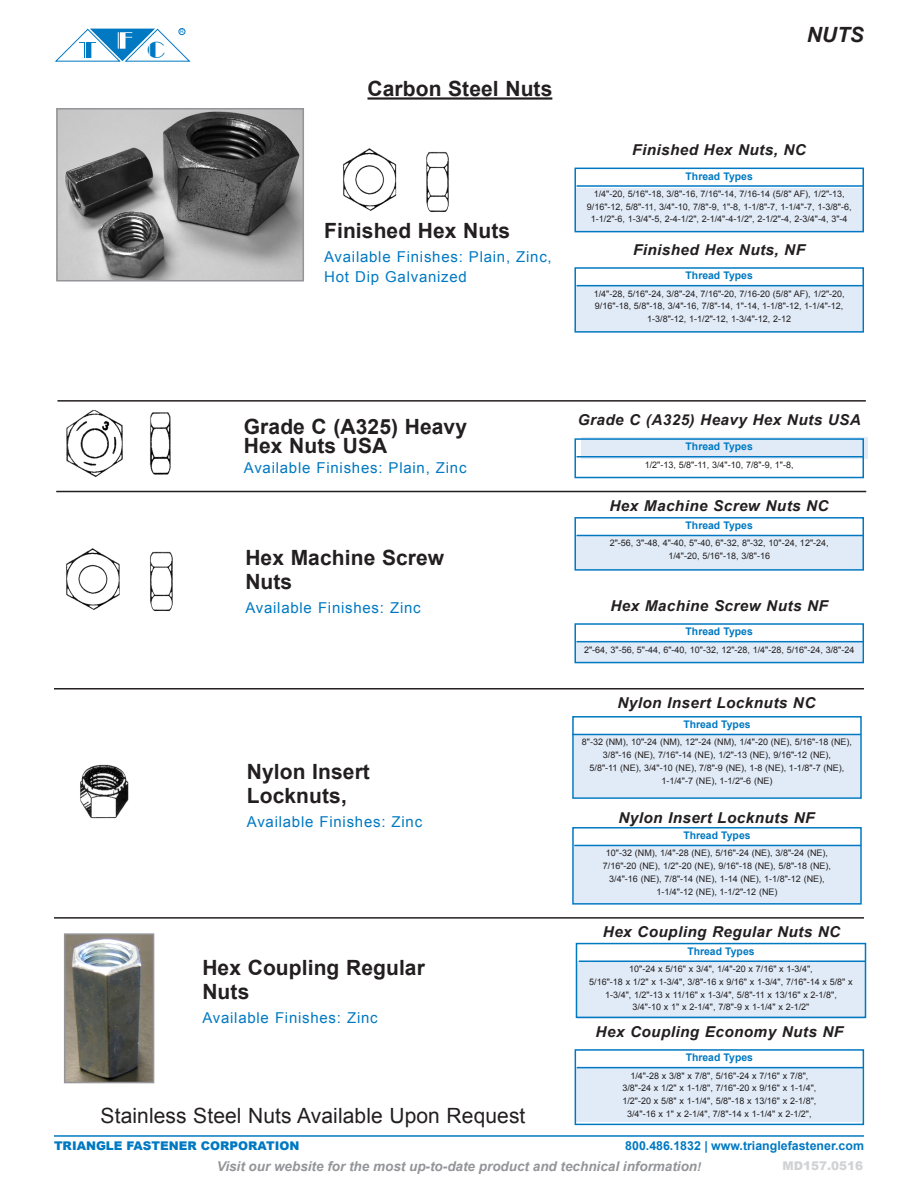
<style>
.page{position:relative;width:918px;height:1188px;background:#fff}
.page>*{position:absolute;margin:0;border:0;box-sizing:border-box;transform-origin:0 0}
.t1{font:22.8px "Broadway Engraved BT";color:#0079c2}
.TriangleTitles{font:700 21px/24px "Arial";letter-spacing:.005em;color:#231f20}
.TriangleTitles-2{font:21px "Arial";letter-spacing:.005em;color:#231f20}
.t2{font:italic 700 21px "Arial";color:#231f20}
.Chart_Titles{font:italic 700 15px "Arial";letter-spacing:.025em;color:#231f20}
.TriangleTitles-3{font:15px/19.5px "Arial";letter-spacing:.05em;color:#0079c2}
.t3{font:italic 700 13.5px "Arial";color:#939598}
.t4{font:700 12.3px "Arial";color:#0079c2}
.t5{font:900 12px "Arial";color:#0079c2}
.t6{font:900 12px "Arial";color:#d1d2d4}
.BlueChartTabs{font:700 10.5px "Arial";color:#0079c2}
.ChartsTabs{font:9px/12.8px "Arial";color:#231f20;text-align:center}
.t7{font:5.1px "Arial";color:#0079c2}
.s1{font-size:12px}
</style>
<div class="page">
<svg style="left:55px;top:28px;width:136px;height:34px"></svg>
<div style="left:179px;top:28px;width:6px;height:7px;border:1px solid #0079c2;border-radius:50%"></div>
<hr style="left:54px;top:1135px;width:810px;height:2px;background:#0079c2">
<div style="left:581px;top:438px;width:286px;height:21px;background:#e1ebf7"></div>
<div style="left:576px;top:286px;width:286px;height:46px;background:#e1ebf7"></div>
<div style="left:575px;top:188px;width:288px;height:43px;background:#e1ebf7"></div>
<div style="left:574px;top:168px;width:290px;height:64px;border:2px solid #0079c2"></div>
<hr style="left:577px;top:185px;width:286px;height:2px;background:#0079c2">
<div style="left:574px;top:267px;width:290px;height:66px;border:2px solid #0079c2"></div>
<hr style="left:577px;top:285px;width:286px;height:1px;background:#0079c2">
<img style="left:343px;top:148px;width:106px;height:65px">
<img style="left:66px;top:410px;width:105px;height:68px">
<div style="left:574px;top:438px;width:290px;height:40px;border:2px solid #0079c2"></div>
<hr style="left:577px;top:456px;width:286px;height:1px;background:#0079c2">
<img style="left:59px;top:111px;width:242px;height:168px">
<div style="left:56px;top:108px;width:248px;height:174px;border:2px solid #939598"></div>
<div style="left:576px;top:536px;width:287px;height:33px;background:#e1ebf7"></div>
<div style="left:576px;top:642px;width:286px;height:20px;background:#e1ebf7"></div>
<div style="left:574px;top:517px;width:290px;height:54px;border:2px solid #0079c2"></div>
<hr style="left:577px;top:535px;width:286px;height:1px;background:#0079c2">
<img style="left:66px;top:548px;width:107px;height:63px">
<div style="left:574px;top:623px;width:290px;height:40px;border:2px solid #0079c2"></div>
<hr style="left:577px;top:641px;width:286px;height:1px;background:#0079c2">
<hr style="left:367px;top:97px;width:185px;height:3px;background:#231f20">
<div style="left:574px;top:735px;width:286px;height:61px;background:#e1ebf7"></div>
<div style="left:574px;top:845px;width:286px;height:58px;background:#e1ebf7"></div>
<div style="left:572px;top:716px;width:290px;height:83px;border:2px solid #0079c2"></div>
<hr style="left:572px;top:734px;width:289px;height:1px;background:#0079c2">
<img style="left:80px;top:764px;width:49px;height:55px">
<div style="left:572px;top:827px;width:290px;height:78px;border:2px solid #0079c2"></div>
<hr style="left:574px;top:845px;width:287px;height:1px;background:#0079c2">
<div style="left:577px;top:961px;width:288px;height:57px;background:#e1ebf7"></div>
<div style="left:576px;top:1069px;width:286px;height:53px;background:#e1ebf7"></div>
<div style="left:576px;top:943px;width:290px;height:75px;border:2px solid #0079c2"></div>
<hr style="left:579px;top:961px;width:287px;height:1px;background:#0079c2">
<img style="left:67px;top:936px;width:84px;height:144px">
<div style="left:64px;top:933px;width:90px;height:150px;border:2px solid #939598"></div>
<div style="left:575px;top:1049px;width:289px;height:76px;border:2px solid #0079c2"></div>
<hr style="left:577px;top:1067px;width:287px;height:1px;background:#0079c2">
<hr style="left:54px;top:917px;width:810px;height:2px;background:#231f20">
<hr style="left:54px;top:688px;width:810px;height:2px;background:#231f20">
<hr style="left:56px;top:491px;width:810px;height:1px;background:#231f20">
<hr style="left:57px;top:400px;width:809px;height:2px;background:#231f20">
<h1 class="t1" style="left:147px;top:36px;width:19px">C</h1>
<p class="t7" style="left:180px;top:28px;width:5px">R</p>
<p class="TriangleTitles" style="left:367px;top:78px;width:186px">Carbon Steel Nuts</p>
<p class="TriangleTitles" style="left:324px;top:219px;width:188px">Finished Hex Nuts</p>
<p class="TriangleTitles-3" style="left:324px;top:247px;width:229px">Available Finishes: Plain, Zinc,<br>Hot Dip Galvanized</p>
<p class="t2" style="left:807px;top:21px;width:59px">NUTS</p>
<p class="Chart_Titles" style="left:632px;top:140px;width:175px">Finished Hex Nuts, NC</p>
<p class="BlueChartTabs" style="left:686px;top:169px;width:69px">Thread Types</p>
<p class="ChartsTabs" style="left:587px;top:188px;width:266px">1/4"-20, 5/16"-18, 3/8"-16, 7/16"-14, 7/16-14 (5/8" AF), 1/2"-13,<br>9/16"-12, 5/8"-11, 3/4"-10, 7/8"-9, 1"-8, 1-1/8"-7, 1-1/4"-7, 1-3/8"-6,<br>1-1/2"-6, 1-3/4"-5, 2-4-1/2", 2-1/4"-4-1/2", 2-1/2"-4, 2-3/4"-4, 3"-4</p>
<p class="Chart_Titles" style="left:633px;top:240px;width:174px">Finished Hex Nuts, NF</p>
<p class="BlueChartTabs" style="left:686px;top:269px;width:69px">Thread Types</p>
<p class="ChartsTabs" style="left:594px;top:287px;width:253px">1/4"-28, 5/16"-24, 3/8"-24, 7/16"-20, 7/16-20 (5/8" AF), 1/2"-20,<br>9/16"-18, 5/8"-18, 3/4"-16, 7/8"-14, 1"-14, 1-1/8"-12, 1-1/4"-12,<br>1-3/8"-12, 1-1/2"-12, 1-3/4"-12, 2-12</p>
<p class="TriangleTitles" style="left:244px;top:417px;width:225px;line-height:19.5px">Grade C (A325) Heavy<br>Hex Nuts USA</p>
<p class="TriangleTitles-3" style="left:244px;top:458px;width:224px">Available Finishes: Plain, Zinc</p>
<p class="TriangleTitles" style="left:245px;top:547px;width:200px">Hex Machine Screw<br>Nuts</p>
<p class="TriangleTitles-3" style="left:245px;top:598px;width:177px">Available Finishes: Zinc</p>
<p class="TriangleTitles" style="left:247px;top:761px;width:125px">Nylon Insert</p>
<p class="Chart_Titles" style="left:578px;top:410px;width:284px">Grade C (A325) Heavy Hex Nuts USA</p>
<p class="BlueChartTabs" style="left:686px;top:440px;width:69px">Thread Types</p>
<p class="ChartsTabs" style="left:645px;top:458px;width:150px">1/2"-13, 5/8"-11, 3/4"-10, 7/8"-9, 1"-8,</p>
<p class="Chart_Titles" style="left:609px;top:495px;width:221px">Hex Machine Screw Nuts NC</p>
<p class="BlueChartTabs" style="left:686px;top:519px;width:69px">Thread Types</p>
<p class="ChartsTabs" style="left:610px;top:537px;width:220px">2"-56, 3"-48, 4"-40, 5"-40, 6"-32, 8"-32, 10"-24, 12"-24,<br>1/4"-20, 5/16"-18, 3/8"-16</p>
<p class="Chart_Titles" style="left:610px;top:596px;width:219px">Hex Machine Screw Nuts NF</p>
<p class="BlueChartTabs" style="left:686px;top:625px;width:69px">Thread Types</p>
<p class="ChartsTabs" style="left:584px;top:643px;width:272px">2"-64, 3"-56, 5"-44, 6"-40, 10"-32, 12"-28, 1/4"-28, 5/16"-24, 3/8"-24</p>
<p class="Chart_Titles" style="left:618px;top:693px;width:199px">Nylon Insert Locknuts NC</p>
<p class="BlueChartTabs" style="left:683px;top:717px;width:69px">Thread Types</p>
<p class="ChartsTabs" style="left:582px;top:736px;width:272px">8"-32 (NM), 10"-24 (NM), 12"-24 (NM), 1/4"-20 (NE), 5/16"-18 (NE),<br>3/8"-16 (NE), 7/16"-14 (NE), 1/2"-13 (NE), 9/16"-12 (NE),<br>5/8"-11 (NE), 3/4"-10 (NE), 7/8"-9 (NE), 1-8 (NE), 1-1/8"-7 (NE),</p>
<p class="ChartsTabs" style="left:661px;top:774px;width:113px">1-1/4"-7 (NE), 1-1/2"-6 (NE)</p>
<p class="TriangleTitles" style="left:247px;top:785px;width:102px">Locknuts,</p>
<p class="TriangleTitles-3" style="left:247px;top:813px;width:177px">Available Finishes: Zinc</p>
<p class="Chart_Titles" style="left:618px;top:808px;width:198px">Nylon Insert Locknuts NF</p>
<p class="BlueChartTabs" style="left:683px;top:828px;width:69px">Thread Types</p>
<p class="ChartsTabs" style="left:603px;top:847px;width:230px">10"-32 (NM), 1/4"-28 (NE), 5/16"-24 (NE), 3/8"-24 (NE), 7/16"-20 (NE), 1/2"-20 (NE), 9/16"-18 (NE), 5/8"-18 (NE), 3/4"-16 (NE), 7/8"-14 (NE), 1-14 (NE), 1-1/8"-12 (NE), 1-1/4"-12 (NE), 1-1/2"-12 (NE)</p>
<p class="TriangleTitles" style="left:202px;top:956px;width:224px">Hex Coupling Regular<br>Nuts</p>
<p class="TriangleTitles-3" style="left:202px;top:1008px;width:177px">Available Finishes: Zinc</p>
<p class="Chart_Titles" style="left:603px;top:922px;width:239px">Hex Coupling Regular Nuts NC</p>
<p class="BlueChartTabs" style="left:687px;top:944px;width:69px">Thread Types</p>
<p class="ChartsTabs" style="left:589px;top:963px;width:265px">10"-24 x 5/16" x 3/4", 1/4"-20 x 7/16" x 1-3/4",<br>5/16"-18 x 1/2" x 1-3/4", 3/8"-16 x 9/16" x 1-3/4", 7/16"-14 x 5/8" x 1-3/4", 1/2"-13 x 11/16" x 1-3/4", 5/8"-11 x 13/16" x 2-1/8",<br>3/4"-10 x 1" x 2-1/4", 7/8"-9 x 1-1/4" x 2-1/2"</p>
<p class="Chart_Titles" style="left:596px;top:1022px;width:249px">Hex Coupling Economy Nuts NF</p>
<p class="TriangleTitles-2" style="left:101px;top:1102px;width:426px">Stainless Steel Nuts Available Upon Request</p>
<p class="BlueChartTabs" style="left:686px;top:1051px;width:69px">Thread Types</p>
<p class="ChartsTabs" style="left:622px;top:1069px;width:196px">1/4"-28 x 3/8" x 7/8", 5/16"-24 x 7/16" x 7/8", 3/8"-24 x 1/2" x 1-1/8", 7/16"-20 x 9/16" x 1-1/4", 1/2"-20 x 5/8" x 1-1/4", 5/8"-18 x 13/16" x 2-1/8", 3/4"-16 x 1" x 2-1/4", 7/8"-14 x 1-1/4" x 2-1/2",</p>
<p class="t5" style="left:54px;top:1137px;width:247px">TRIANGLE FASTENER CORPORATION</p>
<p class="t4" style="left:625px;top:1138px;width:240px">800.486.1832 | www.trianglefastener.com</p>
<p class="t6" style="left:782px;top:1157px;width:82px">MD157.0516</p>
<p class="t3" style="left:217px;top:1157px;width:486px">Visit our website for the most up-to-date product and technical information<span class="s1">!</span></p>
</div>
